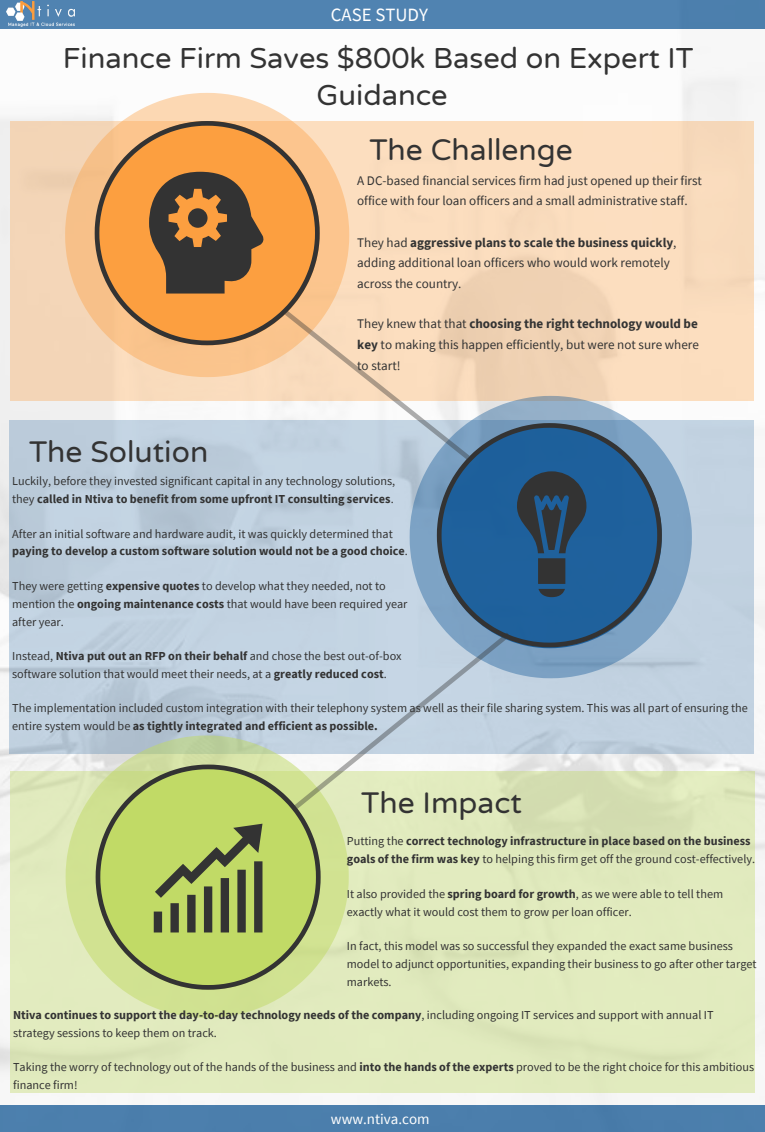
<style>
.page{position:relative;width:765px;height:1132px;background:#fff}
.page>*{position:absolute;margin:0;border:0;box-sizing:border-box;transform-origin:0 0}
.t1{font:30px "Varela Round";color:#333}
.t2{font:29px/37.5px "Varela Round";color:#333;text-align:center}
.t3{font:18.75px "Source Sans Pro";color:#fff}
.t4{font:15px "Source Sans Pro";color:#fff}
.t5{font:13.12px/20.6px "Source Sans Pro";color:#333}
.t6{font:12.25px/17.8px "Source Sans Pro";color:#333}
.t7{font:700 12.25px/17.8px "Source Sans Pro";color:#333}
.s1{font-weight:700}
.s2{font-weight:400}
</style>
<div class="page">
<img style="left:0;top:0;width:765px;height:1131px">
<div style="left:9px;top:420px;width:745px;height:333px;background:#0c5495;opacity:.23"></div>
<div style="left:10px;top:121px;width:744px;height:279px;background:#fadcbe"></div>
<svg style="left:65px;top:93px;width:284px;height:284px"></svg>
<svg style="left:410px;top:396px;width:282px;height:282px;background:#a3bbd0"></svg>
<div style="left:10px;top:771px;width:745px;height:321px;background:#c1da66;opacity:.39"></div>
<svg style="left:66px;top:735px;width:283px;height:282px;background:#d3e0ac"></svg>
<svg style="left:95px;top:121px;width:225px;height:224px;background:#e99f54"></svg>
<svg style="left:437px;top:423px;width:225px;height:224px;background:#346b9c"></svg>
<svg style="left:96px;top:764px;width:225px;height:225px;background:#b9ce6e"></svg>
<svg style="left:284px;top:310px;width:186px;height:149px"></svg>
<svg style="left:294px;top:632px;width:216px;height:177px;background:#c9d7d8"></svg>
<svg style="left:517px;top:471px;width:69px;height:126px;background:#284a69"></svg>
<svg style="left:149px;top:172px;width:114px;height:121px;background:#7a5937"></svg>
<svg style="left:154px;top:823px;width:108px;height:109px;background:#8f9f54"></svg>
<img style="left:7px;top:2px;width:67px;height:25px">
<h3 class="t3" style="left:331px;top:2px;width:99px">CASE STUDY</h3>
<h2 class="t2" style="left:63px;top:38px;width:632px">Finance Firm Saves $800k Based on Expert IT<br>Guidance</h2>
<h1 class="t1" style="left:369px;top:130px;width:205px">The Challenge</h1>
<p class="t5" style="left:357px;top:170px;width:346px">A DC-based financial services firm had just opened up their first office with four loan officers and a small administrative staff.</p>
<p class="t5" style="left:357px;top:232px;width:321px">They had <span class="s1">aggressive plans to scale the business quickly</span>, adding additional loan officers who would work remotely across the country.</p>
<p class="t5" style="left:357px;top:313px;width:343px;text-align:justify">They knew that that <span class="s1">choosing the right technology would be key</span> to making this happen efficiently, but were not sure where to start!</p>
<h1 class="t1" style="left:29px;top:431px;width:181px">The Solution</h1>
<p class="t6" style="left:12px;top:472px;width:385px">Luckily, before they invested significant capital in any technology solutions, they <span class="s1">called in Ntiva to benefit from some upfront IT consulting services</span>.</p>
<p class="t6" style="left:12px;top:524px;width:397px">After an initial software and hardware audit, it was quickly determined that <span class="s1">paying to develop a custom software solution would not be a good choice</span>.</p>
<p class="t6" style="left:12px;top:577px;width:397px">They were getting <span class="s1">expensive quotes</span> to develop what they needed, not to mention the <span class="s1">ongoing maintenance costs</span> that would have been required year after year.</p>
<p class="t6" style="left:12px;top:647px;width:391px">Instead, <span class="s1">Ntiva put out an RFP on their behalf</span> and chose the best out-of-box software solution that would meet their needs, at a <span class="s1">greatly reduced cost</span>.</p>
<p class="t6" style="left:12px;top:699px;width:737px">The implementation included custom integration with their telephony system as well as their file sharing system. This was all part of ensuring the entire system would be <span class="s1">as tightly integrated and efficient as possible.</span></p>
<h1 class="t1" style="left:361px;top:782px;width:162px">The Impact</h1>
<p class="t7" style="left:347px;top:832px;width:410px"><span class="s2">Putting the</span> correct technology infrastructure in place based on the business goals of the firm was key <span class="s2">to helping this firm get off the ground cost-effectively.</span></p>
<p class="t6" style="left:347px;top:884px;width:378px">It also provided the <span class="s1">spring board for growth</span>, as we were able to tell them exactly what it would cost them to grow per loan officer.</p>
<p class="t6" style="left:347px;top:937px;width:411px">In fact, this model was so successful they expanded the exact same business model to adjunct opportunities, expanding their business to go after other target markets.</p>
<p class="t6" style="left:13px;top:1005px;width:702px"><span class="s1">Ntiva continues to support the day-to-day technology needs of the company</span>, including ongoing IT services and support with annual IT strategy sessions to keep them on track.</p>
<p class="t6" style="left:13px;top:1058px;width:743px">Taking the worry of technology out of the hands of the business and <span class="s1">into the hands of the experts</span> proved to be the right choice for this ambitious finance firm!</p>
<p class="t4" style="left:331px;top:1109px;width:100px">www.ntiva.com</p>
</div>
